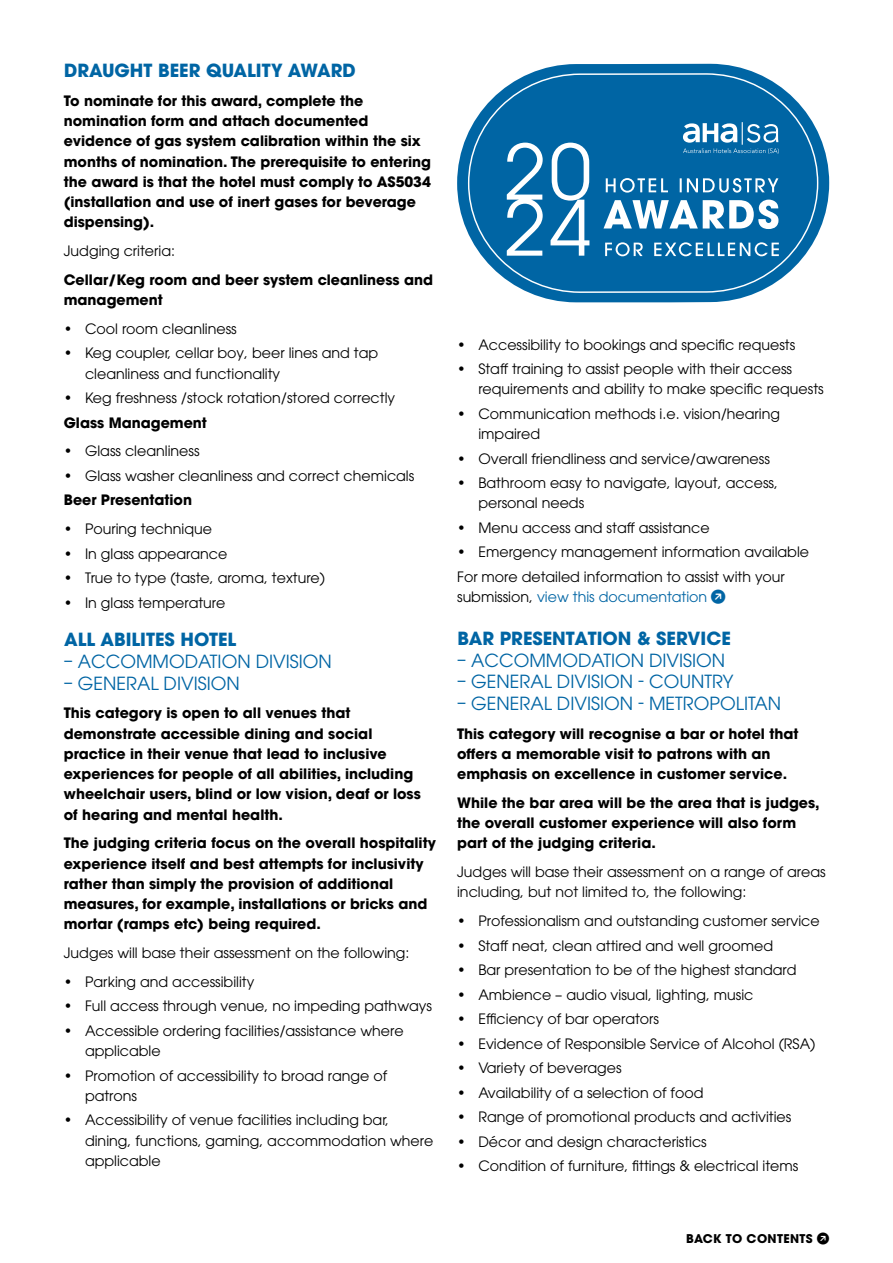
<style>
.page{position:relative;width:893px;height:1263px;background:#fff}
.page>*{position:absolute;margin:0;border:0;box-sizing:border-box;transform-origin:0 0}
.t1{font:18px "ITC Avant Garde Pro";color:#0065a4}
.t2{font:700 18px "ITC Avant Garde Pro";color:#0065a4}
.t3{font:14.25px/20.2px "ITC Avant Garde Pro";color:#000}
.t4{font:700 14.25px/20.2px "ITC Avant Garde Pro";color:#000}
.t5{font:14.25px "ITC Avant Garde Pro";color:#0065a4}
.t6{font:700 12px "ITC Avant Garde Pro";letter-spacing:.03em;color:#000}
.s1{color:#000}
</style>
<div class="page">
<svg style="left:457px;top:64px;width:372px;height:238px;fill:#0065a4"></svg>
<p class="t2" style="left:64px;top:58px;width:293px">DRAUGHT BEER QUALITY AWARD</p>
<p class="t4" style="left:64px;top:90px;width:369px">To nominate for this award, complete the nomination form and attach documented evidence of gas system calibration within the six months of nomination. The prerequisite to entering the award is that the hotel must comply to AS5034 (installation and use of inert gases for beverage dispensing).</p>
<p class="t3" style="left:64px;top:241px;width:113px">Judging criteria:</p>
<p class="t4" style="left:64px;top:269px;width:371px">Cellar/Keg room and beer system cleanliness and management</p>
<p class="t3" style="left:64px;top:318px;width:174px">• Cool room cleanliness</p>
<p class="t3" style="left:85px;top:343px;width:295px;text-indent:-21px">• Keg coupler, cellar boy, beer lines and tap cleanliness and functionality</p>
<p class="t3" style="left:64px;top:388px;width:333px">• Keg freshness /stock rotation/stored correctly</p>
<p class="t4" style="left:64px;top:412px;width:145px">Glass Management</p>
<p class="t3" style="left:64px;top:441px;width:137px">• Glass cleanliness</p>
<p class="t3" style="left:64px;top:465px;width:352px">• Glass washer cleanliness and correct chemicals</p>
<p class="t4" style="left:64px;top:490px;width:130px">Beer Presentation</p>
<p class="t3" style="left:64px;top:519px;width:150px">• Pouring technique</p>
<p class="t3" style="left:64px;top:543px;width:165px">• In glass appearance</p>
<p class="t3" style="left:64px;top:568px;width:263px">• True to type (taste, aroma, texture)</p>
<p class="t3" style="left:64px;top:592px;width:163px">• In glass temperature</p>
<p class="t2" style="left:64px;top:628px;width:174px">ALL ABILITES HOTEL</p>
<p class="t1" style="left:64px;top:650px;width:270px">– ACCOMMODATION DIVISION</p>
<p class="t1" style="left:64px;top:672px;width:178px">– GENERAL DIVISION</p>
<p class="t4" style="left:64px;top:703px;width:359px">This category is open to all venues that demonstrate accessible dining and social practice in their venue that lead to inclusive experiences for people of all abilities, including wheelchair users, blind or low vision, deaf or loss of hearing and mental health.</p>
<p class="t4" style="left:64px;top:833px;width:374px">The judging criteria focus on the overall hospitality experience itself and best attempts for inclusivity rather than simply the provision of additional measures, for example, installations or bricks and mortar (ramps etc) being required.</p>
<p class="t3" style="left:64px;top:942px;width:347px">Judges will base their assessment on the following:</p>
<p class="t3" style="left:64px;top:971px;width:192px">• Parking and accessibility</p>
<p class="t3" style="left:64px;top:996px;width:370px">• Full access through venue, no impeding pathways</p>
<p class="t3" style="left:85px;top:1020px;width:320px;text-indent:-21px">• Accessible ordering facilities/assistance where applicable</p>
<p class="t3" style="left:85px;top:1065px;width:304px;text-indent:-21px">• Promotion of accessibility to broad range of patrons</p>
<p class="t3" style="left:85px;top:1110px;width:350px;text-indent:-21px">• Accessibility of venue facilities including bar, dining, functions, gaming, accommodation where applicable</p>
<p class="t3" style="left:457px;top:334px;width:340px">• Accessibility to bookings and specific requests</p>
<p class="t3" style="left:478px;top:358px;width:347px;text-indent:-21px">• Staff training to assist people with their access requirements and ability to make specific requests</p>
<p class="t3" style="left:478px;top:403px;width:303px;text-indent:-21px">• Communication methods i.e. vision/hearing impaired</p>
<p class="t3" style="left:457px;top:448px;width:314px">• Overall friendliness and service/awareness</p>
<p class="t3" style="left:478px;top:472px;width:301px;text-indent:-21px">• Bathroom easy to navigate, layout, access, personal needs</p>
<p class="t3" style="left:457px;top:517px;width:254px">• Menu access and staff assistance</p>
<p class="t3" style="left:457px;top:540px;width:353px;line-height:24.5px">• Emergency management information available<br>For more detailed information to assist with your</p>
<p class="t5" style="left:457px;top:588px;width:252px"><span class="s1">submission,</span> view this documentation</p>
<p class="t2" style="left:457px;top:626px;width:275px">BAR PRESENTATION &amp; SERVICE</p>
<p class="t1" style="left:457px;top:649px;width:270px">– ACCOMMODATION DIVISION</p>
<p class="t1" style="left:457px;top:670px;width:278px">– GENERAL DIVISION - COUNTRY</p>
<p class="t1" style="left:457px;top:692px;width:325px">– GENERAL DIVISION - METROPOLITAN</p>
<p class="t4" style="left:457px;top:723px;width:343px">This category will recognise a bar or hotel that offers a memorable visit to patrons with an emphasis on excellence in customer service.</p>
<p class="t4" style="left:457px;top:792px;width:364px">While the bar area will be the area that is judges, the overall customer experience will also form part of the judging criteria.</p>
<p class="t3" style="left:457px;top:861px;width:370px">Judges will base their assessment on a range of areas including, but not limited to, the following:</p>
<p class="t3" style="left:457px;top:910px;width:364px">• Professionalism and outstanding customer service</p>
<p class="t3" style="left:457px;top:935px;width:318px">• Staff neat, clean attired and well groomed</p>
<p class="t3" style="left:457px;top:959px;width:341px">• Bar presentation to be of the highest standard</p>
<p class="t3" style="left:457px;top:984px;width:298px">• Ambience – audio visual, lighting, music</p>
<p class="t3" style="left:457px;top:1008px;width:203px">• Efficiency of bar operators</p>
<p class="t3" style="left:457px;top:1033px;width:360px">• Evidence of Responsible Service of Alcohol (RSA)</p>
<p class="t3" style="left:457px;top:1057px;width:166px">• Variety of beverages</p>
<p class="t3" style="left:457px;top:1082px;width:248px">• Availability of a selection of food</p>
<p class="t3" style="left:457px;top:1106px;width:336px">• Range of promotional products and activities</p>
<p class="t3" style="left:457px;top:1131px;width:251px">• Décor and design characteristics</p>
<p class="t3" style="left:457px;top:1155px;width:343px">• Condition of furniture, fittings &amp; electrical items</p>
<p class="t6" style="left:686px;top:1230px;width:128px">BACK TO CONTENTS</p>
</div>
